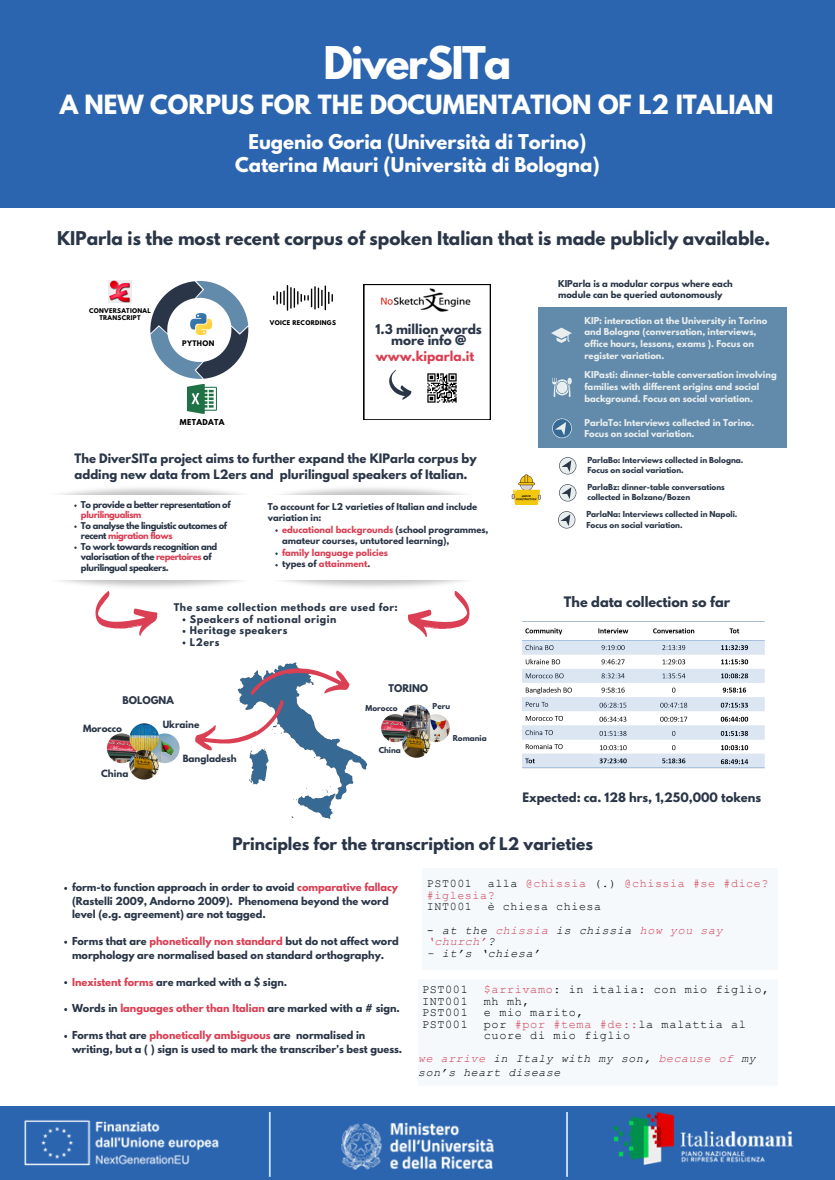
<style>
.page{position:relative;width:835px;height:1180px;background:#fff}
.page>*{position:absolute;margin:0;border:0;box-sizing:border-box;transform-origin:0 0}
.t1{font:700 39.9px "League Spartan";letter-spacing:-.04em;color:#fff}
.t2{font:700 23.48px "League Spartan";color:#fff}
.t3{font:700 18.06px/22.3px "League Spartan";color:#fff;text-align:center}
.t4{font:700 16.8px "League Spartan";color:#2a3648}
.t5{font:700 15.4px "League Spartan";color:#2a3648}
.t6{font:700 12.81px "League Spartan";color:#2a3648}
.t7{font:700 12.07px/11.5px "League Spartan";color:#2a3648;text-align:center}
.t8{font:700 12.07px "League Spartan";color:#da3f53}
.t9{font:11.86px/11.5px "Courier New";letter-spacing:.05em;color:#000}
.t10{font:11.69px/11.5px "Courier New";letter-spacing:.05em;color:#da3f53}
.t11{font:italic 11.69px/11.5px "Courier New";letter-spacing:.05em;color:#da3f53}
.t12{font:11.69px "Courier New";letter-spacing:.05em;color:#000}
.t13{font:italic 11.69px "Courier New";letter-spacing:.05em;color:#000}
.t14{font:700 11.55px/16px "League Spartan";color:#2a3648}
.t15{font:italic 11.55px/14.2px "Courier New";letter-spacing:.05em;color:#000}
.t16{font:700 9.73px/13.4px "League Spartan";color:#2a3648}
.t17{font:700 9.45px "League Spartan";letter-spacing:.05em;color:#2a3648}
.t18{font:700 9.45px "League Spartan";color:#2a3648}
.t19{font:700 8.86px "League Spartan";color:#2a3648}
.t20{font:700 8.4px/11.5px "League Spartan";color:#e8eeed}
.t21{font:700 8.4px/11.5px "League Spartan";color:#2a3648}
.t22{font:700 8.4px/10.5px "League Spartan";letter-spacing:-.04em;color:#2a3648}
.t23{font:700 8.4px "League Spartan";color:#da3f53}
.t24{font:700 7.35px/10.1px "League Spartan";color:#2a3648}
.t25{font:700 7.24px "League Spartan";color:#2a3648}
.t26{font:700 7.24px "League Spartan";letter-spacing:.05em;color:#000}
.t27{font:700 6.82px "League Spartan";letter-spacing:.05em;color:#000}
.t28{font:700 5.81px "League Spartan";letter-spacing:.05em;color:#000}
.t29{font:700 3.11px "WC Mano Negra Bta";letter-spacing:.05em;color:#000}
.s1{color:#da3f53}
.s2{color:#2a3648}
.s3{color:#000}
.s4{font-style:normal;color:#000}
</style>
<div class="page">
<div style="left:0;top:0;width:834px;height:207px;background:#2c65af"></div>
<img style="left:0;top:1106px;width:834px;height:74px">
<img style="left:109px;top:281px;width:22px;height:21px">
<img style="left:188px;top:385px;width:29px;height:28px">
<svg style="left:273px;top:285px;width:18px;height:26px"></svg>
<hr style="left:293px;top:288px;width:2px;height:20px;background:#000">
<svg style="left:297px;top:286px;width:25px;height:24px"></svg>
<hr style="left:324px;top:285px;width:2px;height:25px;background:#000">
<svg style="left:328px;top:292px;width:5px;height:12px"></svg>
<svg style="left:150px;top:281px;width:98px;height:98px"></svg>
<div style="left:538px;top:307px;width:248px;height:140px;background:#628aab"></div>
<svg style="left:551px;top:328px;width:20px;height:15px"></svg>
<svg style="left:552px;top:378px;width:19px;height:19px"></svg>
<svg style="left:552px;top:418px;width:19px;height:20px"></svg>
<svg style="left:552px;top:419px;width:19px;height:18px"></svg>
<svg style="left:554px;top:422px;width:12px;height:13px"></svg>
<svg style="left:559px;top:457px;width:17px;height:17px"></svg>
<svg style="left:559px;top:458px;width:16px;height:16px"></svg>
<svg style="left:561px;top:460px;width:10px;height:12px"></svg>
<svg style="left:559px;top:484px;width:17px;height:17px"></svg>
<svg style="left:559px;top:485px;width:16px;height:16px"></svg>
<svg style="left:561px;top:487px;width:10px;height:12px"></svg>
<svg style="left:558px;top:511px;width:17px;height:17px"></svg>
<svg style="left:558px;top:512px;width:16px;height:16px"></svg>
<svg style="left:560px;top:514px;width:10px;height:12px"></svg>
<svg style="left:511px;top:474px;width:29px;height:31px"></svg>
<svg style="left:364px;top:284px;width:126px;height:136px"></svg>
<img style="left:421px;top:714px;width:28px;height:28px;border-radius:50%">
<img style="left:381px;top:714px;width:28px;height:28px;border-radius:50%">
<img style="left:402px;top:704px;width:28px;height:28px;border-radius:50%">
<img style="left:402px;top:729px;width:28px;height:29px;border-radius:50%">
<img style="left:150px;top:733px;width:29px;height:30px;border-radius:50%">
<img style="left:107px;top:733px;width:30px;height:30px;border-radius:50%">
<img style="left:129px;top:723px;width:30px;height:30px;border-radius:50%">
<img style="left:129px;top:750px;width:30px;height:29px;border-radius:50%">
<svg style="left:195px;top:662px;width:172px;height:156px"></svg>
<img style="left:522px;top:621px;width:242px;height:148px">
<svg style="left:95px;top:591px;width:62px;height:45px"></svg>
<svg style="left:408px;top:590px;width:62px;height:47px"></svg>
<div style="left:418px;top:979px;width:359px;height:106px;background:#f5f9fc"></div>
<div style="left:422px;top:868px;width:355px;height:101px;background:#f5f9fc"></div>
<h1 class="t1" style="left:323px;top:43px;width:189px">DiverSITa</h1>
<h2 class="t2" style="left:60px;top:93px;width:715px">A NEW CORPUS FOR THE DOCUMENTATION OF L2 ITALIAN</h2>
<p class="t3" style="left:235px;top:133px;width:366px">Eugenio Goria (Università di Torino)<br>Caterina Mauri (Università di Bologna)</p>
<p class="t4" style="left:57px;top:230px;width:714px">KIParla is the most recent corpus of spoken Italian that is made publicly available.</p>
<p class="t28" style="left:89px;top:308px;width:63px">CONVERSATIONAL</p>
<p class="t28" style="left:99px;top:315px;width:43px">TRANSCRIPT</p>
<p class="t27" style="left:182px;top:340px;width:34px">PYTHON</p>
<p class="t26" style="left:180px;top:418px;width:46px">METADATA</p>
<p class="t28" style="left:270px;top:320px;width:67px">VOICE RECORDINGS</p>
<p class="t7" style="left:375px;top:325px;width:108px">1.3 million words more info @</p>
<p class="t8" style="left:376px;top:350px;width:100px">www.kiparla.it</p>
<p class="t14" style="left:75px;top:452px;width:403px">The DiverSITa project aims to further expand the KIParla corpus by adding new data from L2ers and plurilingual speakers of Italian.</p>
<p class="t22" style="left:81px;top:500px;width:151px">To provide a better representation of <span class="s1">plurilingualism</span></p>
<p class="t22" style="left:81px;top:521px;width:148px">To analyse the linguistic outcomes of recent <span class="s1">migration flows</span></p>
<p class="t22" style="left:81px;top:542px;width:138px">To work towards recognition and valorisation of the <span class="s1">repertoires</span> of plurilingual speakers.</p>
<p class="t21" style="left:268px;top:501px;width:211px">To account for L2 varieties of Italian and include variation in:</p>
<p class="t21" style="left:282px;top:525px;width:208px"><span class="s1">educational backgrounds</span> (school programmes, amateur courses, untutored learning),</p>
<p class="t23" style="left:282px;top:548px;width:107px">family language policies</p>
<p class="t23" style="left:282px;top:560px;width:90px"><span class="s2">types of</span> attainment<span class="s2">.</span></p>
<p class="t17" style="left:174px;top:602px;width:225px">The same collection methods are used for:</p>
<p class="t17" style="left:190px;top:614px;width:148px">Speakers of national origin</p>
<p class="t17" style="left:190px;top:625px;width:99px">Heritage speakers</p>
<p class="t17" style="left:190px;top:637px;width:31px">L2ers</p>
<p class="t18" style="left:122px;top:695px;width:53px">BOLOGNA</p>
<p class="t19" style="left:83px;top:724px;width:41px">Morocco</p>
<p class="t19" style="left:163px;top:720px;width:38px">Ukraine</p>
<p class="t19" style="left:101px;top:769px;width:29px">China</p>
<p class="t19" style="left:183px;top:754px;width:56px">Bangladesh</p>
<p class="t17" style="left:388px;top:683px;width:41px">TORINO</p>
<p class="t25" style="left:365px;top:704px;width:33px">Morocco</p>
<p class="t25" style="left:432px;top:703px;width:19px">Peru</p>
<h6 class="t25" style="left:378px;top:746px;width:24px">China</h6>
<h6 class="t25" style="left:452px;top:734px;width:35px">Romania</h6>
<p class="t29" style="left:521px;top:494px;width:11px">UNDER</p>
<p class="t29" style="left:516px;top:497px;width:22px">CONSTRUCTION</p>
<p class="t21" style="left:558px;top:278px;width:176px">KIParla is a modular corpus where each module can be queried autonomously</p>
<p class="t20" style="left:584px;top:316px;width:184px">KIP: interaction at the University in Torino and Bologna (conversation, interviews, office hours, lessons, exams ). Focus on register variation.</p>
<p class="t20" style="left:584px;top:370px;width:194px">KIPasti: dinner-table conversation involving families with different origins and social background. Focus on social variation.</p>
<p class="t20" style="left:584px;top:417px;width:171px">ParlaTo: Interviews collected in Torino.<br>Focus on social variation.</p>
<p class="t24" style="left:587px;top:456px;width:157px">ParlaBo: Interviews collected in Bologna.<br>Focus on social variation.</p>
<p class="t24" style="left:587px;top:483px;width:139px">ParlaBz: dinner-table conversations collected in Bolzano/Bozen</p>
<p class="t24" style="left:586px;top:510px;width:153px">ParlaNa: Interviews collected in Napoli.<br>Focus on social variation.</p>
<p class="t6" style="left:563px;top:596px;width:168px">The data collection so far</p>
<p class="t14" style="left:522px;top:791px;width:240px">Expected: ca. 128 hrs, 1,250,000 tokens</p>
<p class="t5" style="left:232px;top:835px;width:362px">Principles for the transcription of L2 varieties</p>
<p class="t16" style="left:72px;top:882px;width:327px">form-to function approach in order to avoid <span class="s1">comparative fallacy </span>(Rastelli 2009, Andorno 2009). Phenomena beyond the word level (e.g. agreement) are not tagged.</p>
<p class="t16" style="left:72px;top:936px;width:328px">Forms that are <span class="s1">phonetically non standard</span> but do not affect word morphology are normalised based on standard orthography.</p>
<p class="t16" style="left:72px;top:976px;width:217px"><span class="s1">Inexistent forms</span> are marked with a $ sign.</p>
<p class="t16" style="left:72px;top:1003px;width:329px">Words in <span class="s1">languages other than Italian</span> are marked with a # sign.</p>
<p class="t16" style="left:72px;top:1030px;width:332px">Forms that are <span class="s1">phonetically ambiguous</span> are normalised in writing, but a ( ) sign is used to mark the transcriber’s best guess.</p>
<p class="t10" style="left:427px;top:878px;width:343px;text-indent:61px"><span class="s3">alla</span> @chissia <span class="s3">(.)</span> @chissia #se #dice? #iglesia?<br><span class="s3">INT001</span></p>
<p class="t12" style="left:427px;top:877px;width:46px">PST001</p>
<p class="t12" style="left:487px;top:900px;width:115px">è chiesa chiesa</p>
<p class="t11" style="left:427px;top:924px;width:297px"><span class="s4">-</span> <span class="s3">at the</span> chissia <span class="s3">is chissia</span> how you say ‘church’<span class="s3">?</span></p>
<p class="t13" style="left:427px;top:947px;width:115px">- it’s ‘chiesa’</p>
<p class="t9" style="left:422px;top:984px;width:47px">PST001</p>
<p class="t9" style="left:484px;top:984px;width:287px"><span class="s1">$arrivamo</span>: in italia: con mio figlio,</p>
<p class="t9" style="left:422px;top:996px;width:47px">INT001</p>
<p class="t9" style="left:484px;top:996px;width:47px">mh mh,</p>
<p class="t9" style="left:422px;top:1007px;width:47px">PST001</p>
<p class="t9" style="left:484px;top:1007px;width:101px">e mio marito,</p>
<p class="t9" style="left:422px;top:1019px;width:47px">PST001</p>
<p class="t9" style="left:484px;top:1019px;width:263px">por <span class="s1">#por #tema #de::</span>la malattia al cuore di mio figlio</p>
<p class="t15" style="left:418px;top:1051px;width:339px"><span class="s1">we arrive</span> in Italy with my son, <span class="s1">because of</span> my son’s heart disease</p>
</div>
